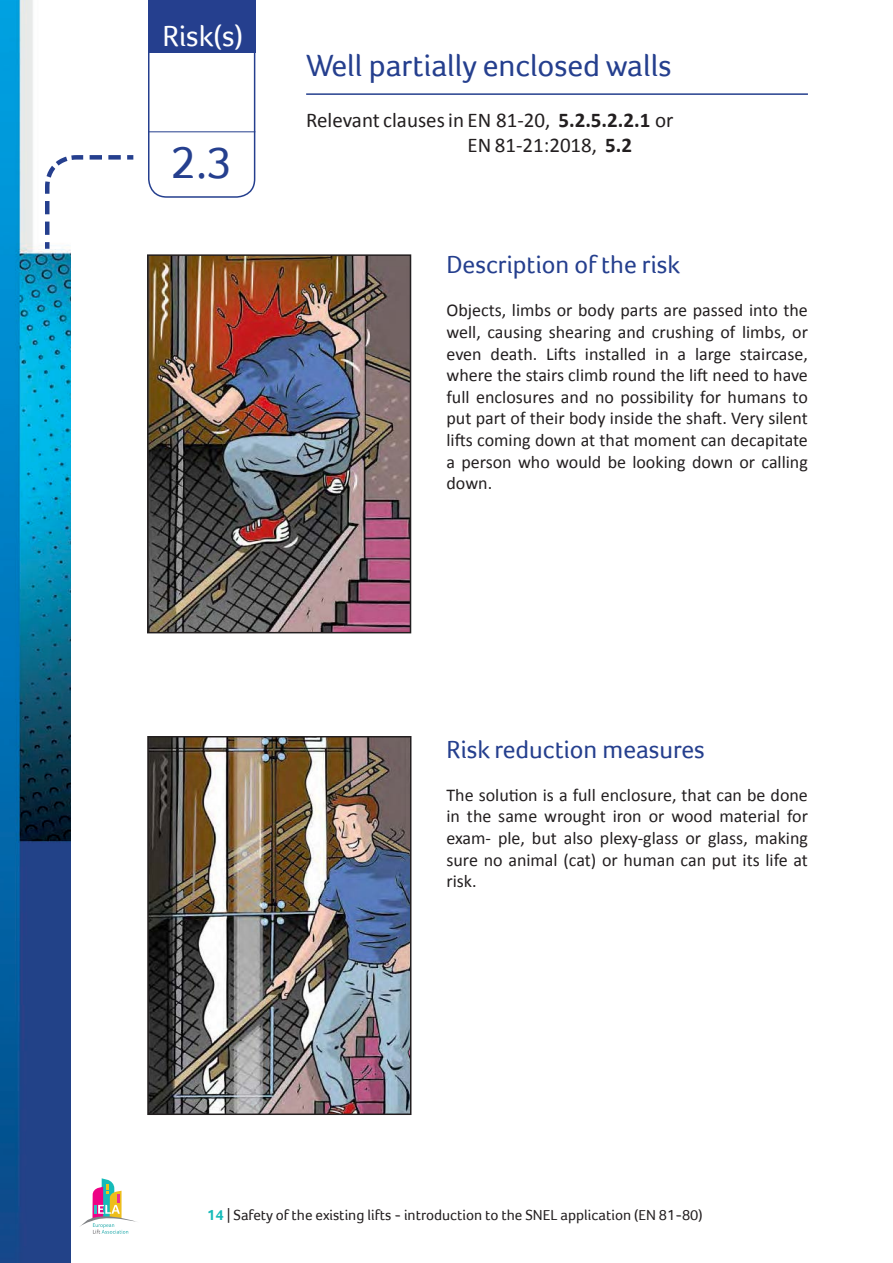
<style>
.page{position:relative;width:893px;height:1263px;background:#fff}
.page>*{position:absolute;margin:0;border:0;box-sizing:border-box;transform-origin:0 0}
.Titre_droite{font:46.5px "Foco";color:#253f8e}
.titre_2{font:31.5px "Foco";color:#253f8e}
.t1{font:30px "Foco";color:#fff}
.Petit_titre{font:25.5px "Foco";color:#253f8e}
.sous-titre{font:21px/25.2px "Calibri";color:#231f20}
.TXT_ELA{font:18px/21.6px "Calibri";color:#231f20;text-align:justify}
.t2{font:15px "Foco";color:#231f20}
.s1{font-weight:700}
.s2{font-weight:700;color:#15bbb9}
</style>
<div class="page">
<img style="left:0;top:0;width:71px;height:1263px">
<svg style="left:148px;top:0;width:108px;height:198px"></svg>
<div style="left:148px;top:0;width:107px;height:53px;background:#253f8e"></div>
<hr style="left:148px;top:131px;width:107px;height:1px;background:#253f8e">
<svg style="left:43px;top:153px;width:91px;height:100px"></svg>
<svg style="left:80px;top:1178px;width:57px;height:56px"></svg>
<img style="left:150px;top:257px;width:258px;height:373px">
<div style="left:147px;top:254px;width:264px;height:379px;border:2px solid #231f20"></div>
<img style="left:150px;top:739px;width:258px;height:373px">
<div style="left:147px;top:736px;width:264px;height:379px;border:2px solid #231f20"></div>
<hr style="left:306px;top:93px;width:502px;height:2px;background:#253f8e">
<h3 class="t1" style="left:162px;top:19px;width:82px">Risk(s)</h3>
<p class="Titre_droite" style="left:171px;top:135px;width:63px">2.3</p>
<p class="titre_2" style="left:306px;top:48px;width:367px">Well partially enclosed walls</p>
<p class="sous-titre" style="left:468px;top:107px;width:207px;text-indent:-161px">Relevant clauses in EN 81-20, <span class="s1">5.2.5.2.2.1</span> or<br>EN 81-21:2018, <span class="s1">5.2</span></p>
<p class="Petit_titre" style="left:446px;top:250px;width:235px">Description of the risk</p>
<p class="TXT_ELA" style="left:446px;top:300px;width:363px">Objects, limbs or body parts are passed into the well, causing shearing and crushing of limbs, or even death. Lifts installed in a large staircase, where the stairs climb round the lift need to have full enclosures and no possibility for humans to put part of their body inside the shaft. Very silent lifts coming down at that moment can decapitate a person who would be looking down or calling down.</p>
<p class="Petit_titre" style="left:446px;top:734px;width:260px">Risk reduction measures</p>
<p class="TXT_ELA" style="left:446px;top:784px;width:363px">The solution is a full enclosure, that can be done in the same wrought iron or wood material for exam- ple, but also plexy-glass or glass, making sure no animal (cat) or human can put its life at risk.</p>
<p class="t2" style="left:207px;top:1206px;width:497px"><span class="s2">14</span> | Safety of the existing lifts - introduction to the SNEL application (EN 81-80)</p>
</div>
